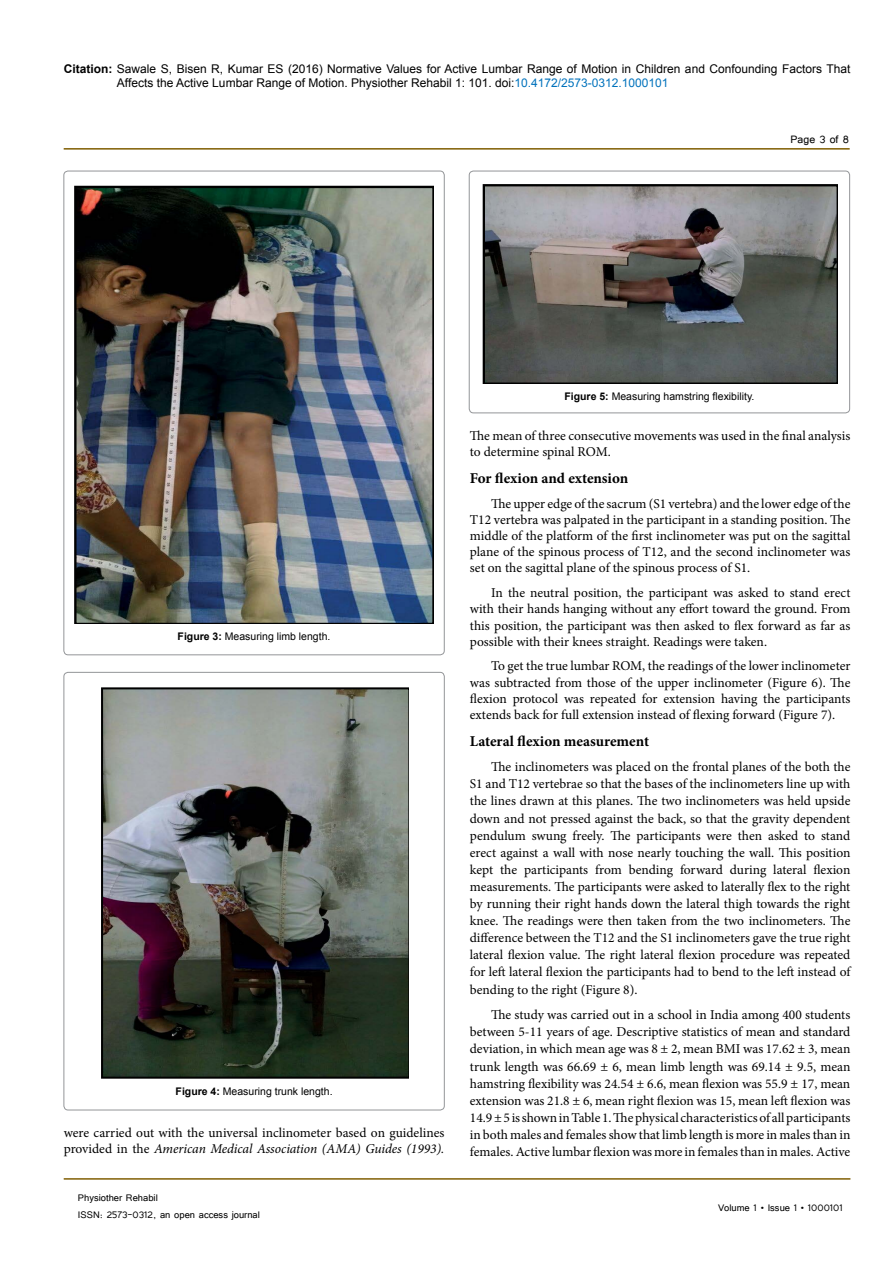
<style>
.page{position:relative;width:893px;height:1263px;background:#fff}
.page>*{position:absolute;margin:0;border:0;box-sizing:border-box;transform-origin:0 0}
.t1{font:700 15px "Minion Pro";letter-spacing:-.005em;color:#000}
.t2{font:13.5px/17.1px "Minion Pro";color:#000;text-align:justify}
.t3{font:13.5px "Tunga";color:#000}
.t4{font:12px/14.5px "Arial";color:#000}
.t5{font:12px/16.6px "Tunga";color:#000}
.t6{font:10.5px "Arial";color:#000}
.s1{font-weight:700}
.s2{color:#0072bc}
.s3{font-style:italic}
</style>
<div class="page">
<hr style="left:64px;top:148px;width:786px;height:2px;background:#7f5d00">
<hr style="left:64px;top:1179px;width:786px;height:1px;background:#7f5d00">
<img style="left:75px;top:186px;width:359px;height:438px">
<svg style="left:101px;top:687px;width:307px;height:392px;background:#5c605c"></svg>
<svg style="left:483px;top:184px;width:355px;height:200px;background:#686866"></svg>
<div style="left:469px;top:171px;width:381px;height:242px;border:1px solid #939598;border-radius:4px"></div>
<p class="t4" style="left:117px;top:61px;width:735px;text-indent:-53px"><span class="s1">Citation:</span> Sawale S, Bisen R, Kumar ES (2016) Normative Values for Active Lumbar Range of Motion in Children and Confounding Factors That<br>Affects the Active Lumbar Range of Motion. Physiother Rehabil 1: 101. doi:<span class="s2">10.4172/2573-0312.1000101</span></p>
<p class="t3" style="left:791px;top:131px;width:60px">Page 3 of 8</p>
<p class="t6" style="left:178px;top:629px;width:154px"><span class="s1">Figure 3:</span> Measuring limb length.</p>
<p class="t6" style="left:176px;top:1084px;width:158px"><span class="s1">Figure 4:</span> Measuring trunk length.</p>
<p class="t2" style="left:64px;top:1124px;width:382px;line-height:16.2px">were carried out with the universal inclinometer based on guidelines provided in the <span class="s3">American Medical Association (AMA) Guides (1993).</span></p>
<p class="t5" style="left:78px;top:1188px;width:184px">Physiother Rehabil<br>ISSN: 2573-0312, an open access journal</p>
<p class="t6" style="left:564px;top:389px;width:192px"><span class="s1">Figure 5:</span> Measuring hamstring flexibility.</p>
<p class="t2" style="left:470px;top:428px;width:382px;line-height:16.2px">The mean of three consecutive movements was used in the final analysis to determine spinal ROM.</p>
<p class="t1" style="left:470px;top:468px;width:160px">For flexion and extension</p>
<p class="t2" style="left:470px;top:495px;width:382px;line-height:16.2px;text-indent:21px">The upper edge of the sacrum (S1 vertebra) and the lower edge of the T12 vertebra was palpated in the participant in a standing position. The middle of the platform of the first inclinometer was put on the sagittal plane of the spinous process of T12, and the second inclinometer was set on the sagittal plane of the spinous process of S1.</p>
<p class="t2" style="left:470px;top:585px;width:382px;line-height:16.2px;text-indent:21px">In the neutral position, the participant was asked to stand erect with their hands hanging without any effort toward the ground. From this position, the participant was then asked to flex forward as far as possible with their knees straight. Readings were taken.</p>
<p class="t2" style="left:470px;top:658px;width:382px;line-height:16.2px;text-indent:21px">To get the true lumbar ROM, the readings of the lower inclinometer was subtracted from those of the upper inclinometer (Figure 6). The flexion protocol was repeated for extension having the participants extends back for full extension instead of flexing forward (Figure 7).</p>
<p class="t1" style="left:470px;top:730px;width:181px">Lateral flexion measurement</p>
<p class="t2" style="left:470px;top:758px;width:382px;text-indent:21px">The inclinometers was placed on the frontal planes of the both the S1 and T12 vertebrae so that the bases of the inclinometers line up with the lines drawn at this planes. The two inclinometers was held upside down and not pressed against the back, so that the gravity dependent pendulum swung freely. The participants were then asked to stand erect against a wall with nose nearly touching the wall. This position kept the participants from bending forward during lateral flexion measurements. The participants were asked to laterally flex to the right by running their right hands down the lateral thigh towards the right knee. The readings were then taken from the two inclinometers. The difference between the T12 and the S1 inclinometers gave the true right lateral flexion value. The right lateral flexion procedure was repeated for left lateral flexion the participants had to bend to the left instead of bending to the right (Figure 8).</p>
<p class="t2" style="left:470px;top:1006px;width:382px;text-indent:21px">The study was carried out in a school in India among 400 students between 5-11 years of age. Descriptive statistics of mean and standard deviation, in which mean age was 8 ± 2, mean BMI was 17.62 ± 3, mean trunk length was 66.69 ± 6, mean limb length was 69.14 ± 9.5, mean hamstring flexibility was 24.54 ± 6.6, mean flexion was 55.9 ± 17, mean extension was 21.8 ± 6, mean right flexion was 15, mean left flexion was 14.9 ± 5 is shown in Table 1. The physical characteristics of all participants in both males and females show that limb length is more in males than in females. Active lumbar flexion was more in females than in males. Active</p>
<p class="t5" style="left:718px;top:1199px;width:126px">Volume 1 • Issue 1 • 1000101</p>
</div>
